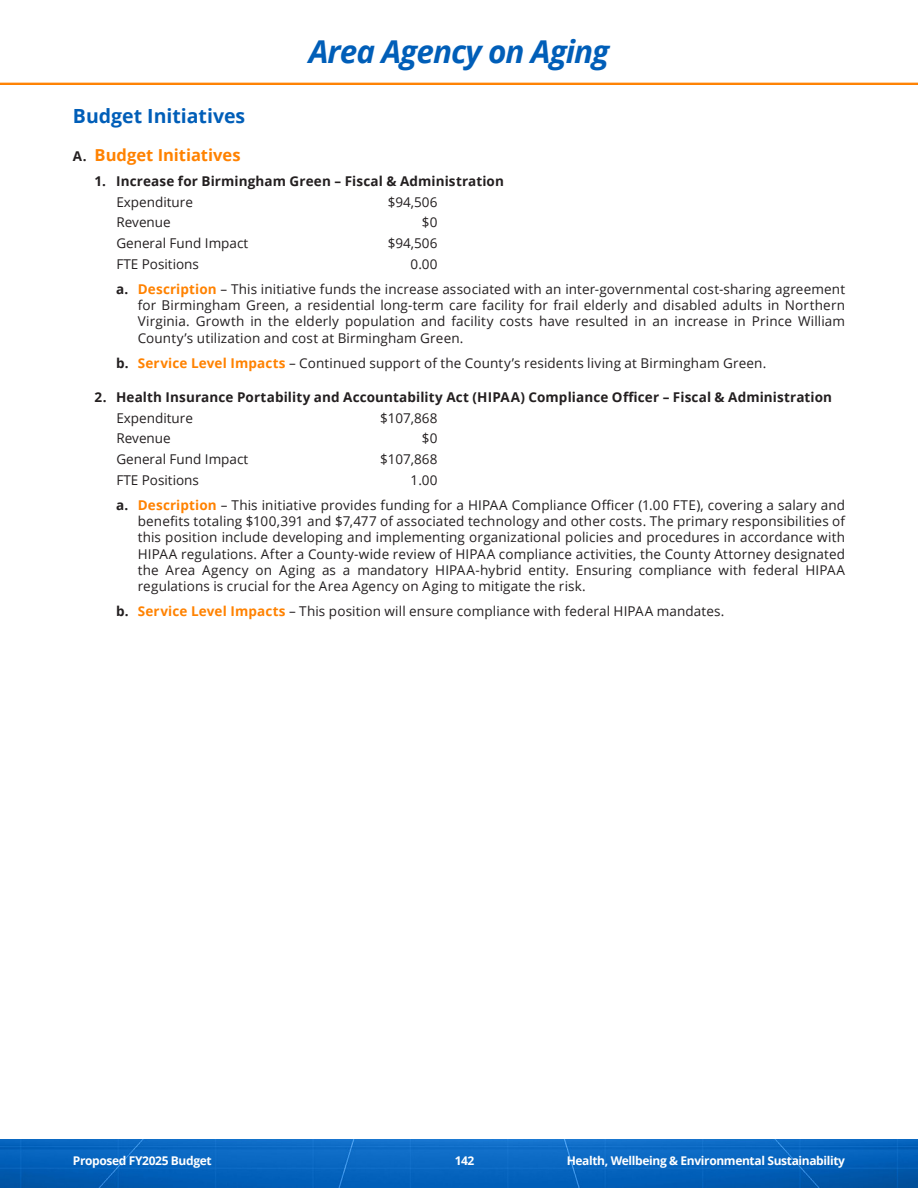
<style>
.page{position:relative;width:918px;height:1188px;background:#fff}
.page>*{position:absolute;margin:0;border:0;box-sizing:border-box;transform-origin:0 0}
.t1{font:italic 700 31.5px "Open Sans";letter-spacing:-.03em;color:#005eb8}
.Heading_L1{font:700 19.5px "Open Sans";color:#005eb8}
.t2{font:700 16.5px "Open Sans";color:#ff8200}
.BI_Tabs{font:13.5px/16.2px "Open Sans";letter-spacing:.005em;color:#231f20;text-align:justify}
.t3{font:700 13.5px "Open Sans";letter-spacing:.01em;color:#231f20}
.t4{font:700 12px "Open Sans";letter-spacing:-.03em;color:#fff}
.s1{font-size:13.5px;color:#231f20}
.s2{font-weight:700}
.s3{font-weight:700;color:#ff8200}
</style>
<div class="page">
<img style="left:0;top:82px;width:918px;height:3px">
<img style="left:0;top:1139px;width:918px;height:49px">
<p class="t1" style="left:309px;top:29px;width:302px">Area Agency on Aging</p>
<p class="Heading_L1" style="left:73px;top:102px;width:174px">Budget Initiatives</p>
<p class="t2" style="left:73px;top:143px;width:169px"><span class="s1">A.</span> Budget Initiatives</p>
<p class="t3" style="left:94px;top:171px;width:411px">1. Increase for Birmingham Green – Fiscal &amp; Administration</p>
<p class="BI_Tabs" style="left:116px;top:193px;width:78px">Expenditure</p>
<p class="BI_Tabs" style="left:388px;top:193px;width:51px">$94,506</p>
<p class="BI_Tabs" style="left:116px;top:214px;width:56px">Revenue</p>
<p class="BI_Tabs" style="left:422px;top:214px;width:17px">$0</p>
<p class="BI_Tabs" style="left:116px;top:235px;width:133px">General Fund Impact</p>
<p class="BI_Tabs" style="left:388px;top:235px;width:51px">$94,506</p>
<p class="BI_Tabs" style="left:116px;top:255px;width:84px">FTE Positions</p>
<p class="BI_Tabs" style="left:411px;top:255px;width:28px">0.00</p>
<p class="BI_Tabs" style="left:138px;top:281px;width:709px;text-indent:-22px"><span class="s2">a.</span> <span class="s3">Description</span> – This initiative funds the increase associated with an inter-governmental cost-sharing agreement for Birmingham Green, a residential long-term care facility for frail elderly and disabled adults in Northern Virginia. Growth in the elderly population and facility costs have resulted in an increase in Prince William County’s utilization and cost at Birmingham Green.</p>
<p class="BI_Tabs" style="left:116px;top:354px;width:652px"><span class="s2">b.</span> <span class="s3">Service Level Impacts</span> – Continued support of the County’s residents living at Birmingham Green.</p>
<p class="t3" style="left:94px;top:387px;width:739px">2. Health Insurance Portability and Accountability Act (HIPAA) Compliance Officer – Fiscal &amp; Administration</p>
<p class="BI_Tabs" style="left:116px;top:409px;width:78px">Expenditure</p>
<p class="BI_Tabs" style="left:380px;top:409px;width:59px">$107,868</p>
<p class="BI_Tabs" style="left:116px;top:430px;width:56px">Revenue</p>
<p class="BI_Tabs" style="left:422px;top:430px;width:17px">$0</p>
<p class="BI_Tabs" style="left:116px;top:451px;width:133px">General Fund Impact</p>
<p class="BI_Tabs" style="left:380px;top:451px;width:59px">$107,868</p>
<p class="BI_Tabs" style="left:116px;top:471px;width:84px">FTE Positions</p>
<p class="BI_Tabs" style="left:411px;top:471px;width:28px">1.00</p>
<p class="BI_Tabs" style="left:138px;top:497px;width:709px;text-indent:-22px"><span class="s2">a.</span> <span class="s3">Description</span> – This initiative provides funding for a HIPAA Compliance Officer (1.00 FTE), covering a salary and benefits totaling $100,391 and $7,477 of associated technology and other costs. The primary responsibilities of this position include developing and implementing organizational policies and procedures in accordance with HIPAA regulations. After a County-wide review of HIPAA compliance activities, the County Attorney designated the Area Agency on Aging as a mandatory HIPAA-hybrid entity. Ensuring compliance with federal HIPAA regulations is crucial for the Area Agency on Aging to mitigate the risk.</p>
<p class="BI_Tabs" style="left:116px;top:603px;width:610px"><span class="s2">b.</span> <span class="s3">Service Level Impacts</span> – This position will ensure compliance with federal HIPAA mandates.</p>
<p class="t4" style="left:73px;top:1152px;width:140px">Proposed FY2025 Budget</p>
<p class="t4" style="left:455px;top:1152px;width:21px">142</p>
<p class="t4" style="left:567px;top:1152px;width:280px">Health, Wellbeing &amp; Environmental Sustainability</p>
</div>
